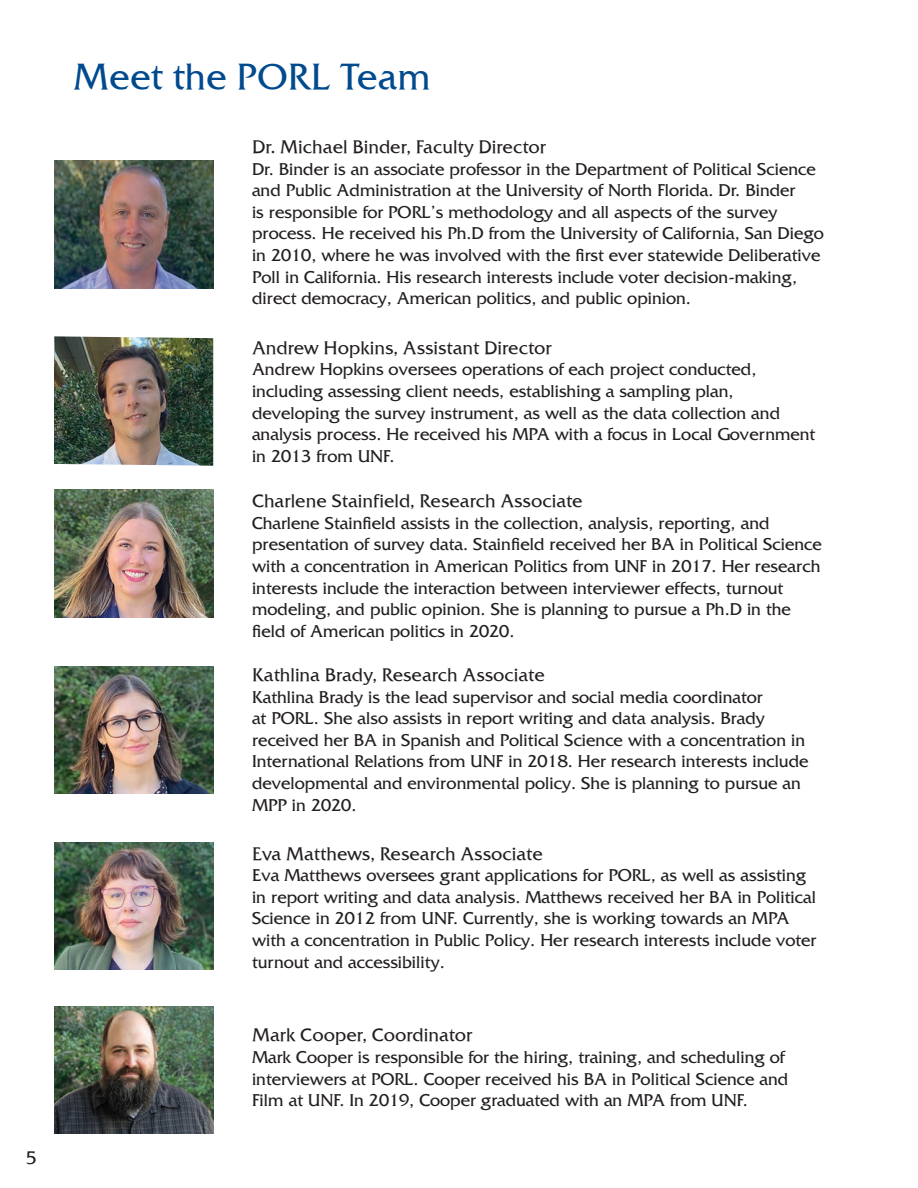
<style>
.page{position:relative;width:918px;height:1188px;background:#fff}
.page>*{position:absolute;margin:0;border:0;box-sizing:border-box;transform-origin:0 0}
.t1{font:36px "Friz Quadrata TT";color:#004a8d}
.t2{font:18px/21.6px "Friz Quadrata Std";color:#231f20}
.t3{font:18px "Friz Quadrata TT";color:#231f20}
</style>
<div class="page">
<img style="left:54px;top:161px;width:159px;height:128px">
<img style="left:54px;top:336px;width:159px;height:130px">
<img style="left:54px;top:490px;width:159px;height:127px">
<img style="left:54px;top:666px;width:159px;height:128px">
<img style="left:54px;top:842px;width:159px;height:128px">
<img style="left:54px;top:1006px;width:159px;height:128px">
<p class="t3" style="left:26px;top:1147px;width:13px">5</p>
<h1 class="t1" style="left:73px;top:54px;width:359px">Meet the PORL Team</h1>
<p class="t3" style="left:252px;top:136px;width:296px">Dr. Michael Binder, Faculty Director</p>
<p class="t2" style="left:252px;top:158px;width:573px">Dr. Binder is an associate professor in the Department of Political Science and Public Administration at the University of North Florida. Dr. Binder<br>is responsible for PORL’s methodology and all aspects of the survey process. He received his Ph.D from the University of California, San Diego in 2010, where he was involved with the first ever statewide Deliberative Poll in California. His research interests include voter decision-making, direct democracy, American politics, and public opinion.</p>
<p class="t3" style="left:252px;top:336px;width:301px">Andrew Hopkins, Assistant Director</p>
<p class="t2" style="left:252px;top:359px;width:565px">Andrew Hopkins oversees operations of each project conducted, including assessing client needs, establishing a sampling plan, developing the survey instrument, as well as the data collection and analysis process. He received his MPA with a focus in Local Government in 2013 from UNF.</p>
<p class="t3" style="left:252px;top:490px;width:332px">Charlene Stainfield, Research Associate</p>
<p class="t2" style="left:252px;top:512px;width:571px">Charlene Stainfield assists in the collection, analysis, reporting, and presentation of survey data. Stainfield received her BA in Political Science with a concentration in American Politics from UNF in 2017. Her research interests include the interaction between interviewer effects, turnout modeling, and public opinion. She is planning to pursue a Ph.D in the field of American politics in 2020.</p>
<p class="t3" style="left:252px;top:664px;width:294px">Kathlina Brady, Research Associate</p>
<p class="t2" style="left:252px;top:686px;width:558px">Kathlina Brady is the lead supervisor and social media coordinator<br>at PORL. She also assists in report writing and data analysis. Brady received her BA in Spanish and Political Science with a concentration in International Relations from UNF in 2018. Her research interests include developmental and environmental policy. She is planning to pursue an MPP in 2020.</p>
<p class="t3" style="left:252px;top:842px;width:292px">Eva Matthews, Research Associate</p>
<p class="t2" style="left:252px;top:865px;width:566px">Eva Matthews oversees grant applications for PORL, as well as assisting in report writing and data analysis. Matthews received her BA in Political Science in 2012 from UNF. Currently, she is working towards an MPA with a concentration in Public Policy. Her research interests include voter turnout and accessibility.</p>
<p class="t3" style="left:252px;top:1024px;width:222px">Mark Cooper, Coordinator</p>
<p class="t2" style="left:252px;top:1046px;width:538px">Mark Cooper is responsible for the hiring, training, and scheduling of interviewers at PORL. Cooper received his BA in Political Science and<br>Film at UNF. In 2019, Cooper graduated with an MPA from UNF.</p>
</div>
